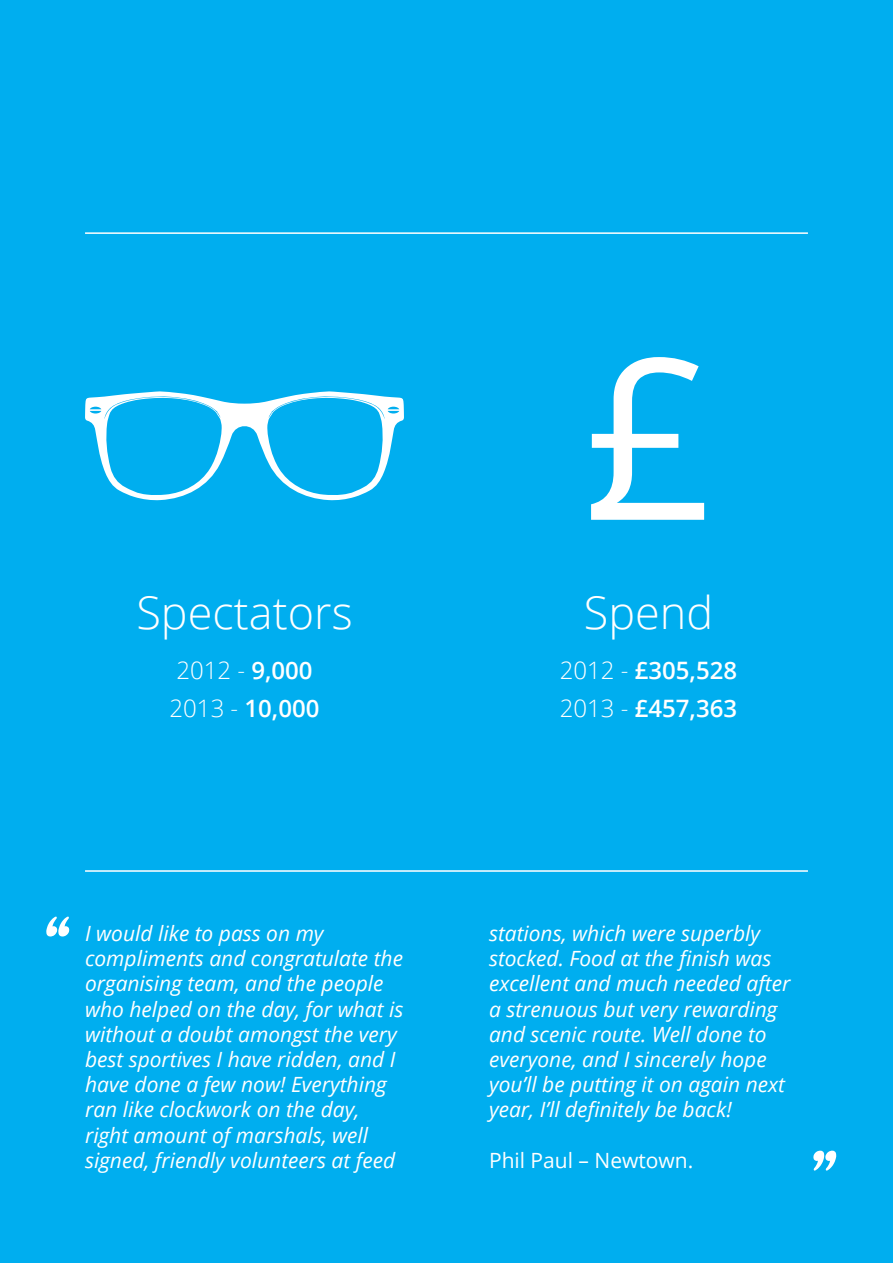
<style>
.page{position:relative;width:893px;height:1263px;background:#00aeef}
.page>*{position:absolute;margin:0;border:0;box-sizing:border-box;transform-origin:0 0}
.t1{font:225px "Open Sans";color:#fff}
.t2{font:90px "Satisfy";color:#fff}
.t3{font:300 45px "Open Sans";color:#fff}
.t4{font:600 24px "Open Sans";color:#fff}
.t5{font:300 24px "Open Sans";color:#fff}
.t6{font:italic 21px/25.2px "Open Sans";color:#fff}
.t7{font:21px "Open Sans";color:#fff}
.s1{font-weight:600}
.s2{font-weight:300}
</style>
<div class="page">
<hr style="left:85px;top:232px;width:723px;height:2px;background:#fff">
<hr style="left:85px;top:870px;width:723px;height:2px;background:#fff">
<svg style="left:85px;top:391px;width:319px;height:110px"></svg>
<p class="t3" style="left:136px;top:582px;width:218px">Spectators</p>
<p class="t5" style="left:176px;top:654px;width:138px">2012 - <span class="s1">9,000</span></p>
<p class="t4" style="left:170px;top:691px;width:151px"><span class="s2">2013 -</span> 10,000</p>
<p class="t1" style="left:584px;top:284px;width:130px">£</p>
<p class="t3" style="left:584px;top:582px;width:131px">Spend</p>
<p class="t4" style="left:560px;top:654px;width:179px"><span class="s2">2012 -</span> £305,528</p>
<p class="t4" style="left:560px;top:691px;width:179px"><span class="s2">2013 -</span> £457,363</p>
<p class="t2" style="left:43px;top:894px;width:28px">“</p>
<p class="t6" style="left:85px;top:920px;width:320px">I would like to pass on my compliments and congratulate the organising team, and the people who helped on the day, for what is without a doubt amongst the very best sportives I have ridden, and I have done a few now! Everything ran like clockwork on the day, right amount of marshals, well signed, friendly volunteers at feed</p>
<p class="t6" style="left:489px;top:920px;width:303px">stations, which were superbly stocked. Food at the finish was excellent and much needed after a strenuous but very rewarding and scenic route. Well done to everyone, and I sincerely hope you’ll be putting it on again next year, I’ll definitely be back!</p>
<p class="t7" style="left:489px;top:1146px;width:206px">Phil Paul – Newtown.</p>
<p class="t2" style="left:808px;top:1128px;width:27px">”</p>
</div>
